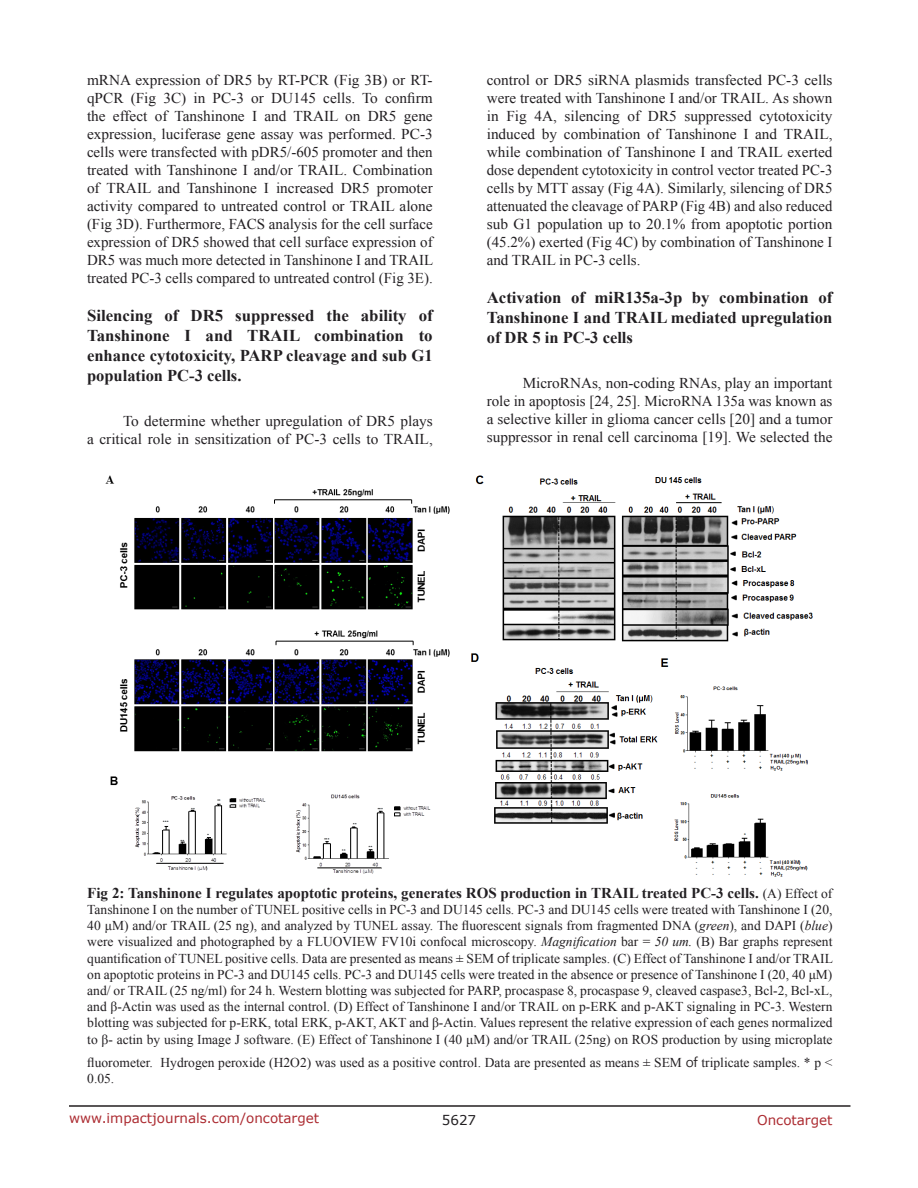
<style>
.page{position:relative;width:918px;height:1188px;background:#fff}
.page>*{position:absolute;margin:0;border:0;box-sizing:border-box;transform-origin:0 0}
.SubHeading{font:700 16.5px/19.8px "Times New Roman";color:#221f22;text-align:justify}
.BodyText{font:15px/18px "Times New Roman";color:#221f22;text-align:justify}
.FigureText{font:700 15px "Times New Roman";color:#221f22}
.FigureText-2{font:13.5px/16.2px "Times New Roman";color:#221f22;text-align:justify}
.t1{font:13.5px "Verdana";color:#ac2b31}
.t2{font:13.5px "Verdana";color:#221f22}
.s1{font-weight:400;font-size:13.5px}
.s2{font-style:italic}
.s3{color:#231f20}
.s4{font-family:"Malgun Gothic";color:#231f20}
</style>
<div class="page">
<hr style="left:69px;top:1105px;width:781px;height:2px;background:#231f20">
<img style="left:105px;top:475px;width:345px;height:399px">
<img style="left:471px;top:475px;width:342px;height:402px">
<p class="BodyText" style="left:87px;top:71px;width:348px">mRNA expression of DR5 by RT-PCR (Fig 3B) or RT&shy;qPCR (Fig 3C) in PC-3 or DU145 cells. To confirm the effect of Tanshinone I and TRAIL on DR5 gene expression, luciferase gene assay was performed. PC-3 cells were transfected with pDR5/-605 promoter and then treated with Tanshinone I and/or TRAIL. Combination of TRAIL and Tanshinone I increased DR5 promoter activity compared to untreated control or TRAIL alone (Fig 3D). Furthermore, FACS analysis for the cell surface expression of DR5 showed that cell surface expression of DR5 was much more detected in Tanshinone I and TRAIL treated PC-3 cells compared to untreated control (Fig 3E).</p>
<p class="SubHeading" style="left:87px;top:305px;width:347px">Silencing of DR5 suppressed the ability of Tanshinone I and TRAIL combination to enhance cytotoxicity, PARP cleavage and sub G1 population PC-3 cells.</p>
<p class="BodyText" style="left:87px;top:411px;width:347px;text-align:right">To determine whether upregulation of DR5 plays<br>a critical role in sensitization of PC-3 cells to TRAIL,</p>
<p class="BodyText" style="left:487px;top:71px;width:347px">control or DR5 siRNA plasmids transfected PC-3 cells were treated with Tanshinone I and/or TRAIL. As shown in Fig 4A, silencing of DR5 suppressed cytotoxicity induced by combination of Tanshinone I and TRAIL, while combination of Tanshinone I and TRAIL exerted dose dependent cytotoxicity in control vector treated PC-3 cells by MTT assay (Fig 4A). Similarly, silencing of DR5 attenuated the cleavage of PARP (Fig 4B) and also reduced sub G1 population up to 20.1% from apoptotic portion (45.2%) exerted (Fig 4C) by combination of Tanshinone I and TRAIL in PC-3 cells.</p>
<p class="SubHeading" style="left:487px;top:287px;width:347px">Activation of miR135a-3p by combination of Tanshinone I and TRAIL mediated upregulation of DR 5 in PC-3 cells</p>
<p class="BodyText" style="left:487px;top:374px;width:347px;text-indent:36px">MicroRNAs, non-coding RNAs, play an important role in apoptosis [24, 25]. MicroRNA 135a was known as a selective killer in glioma cancer cells [20] and a tumor suppressor in renal cell carcinoma [19]. We selected the</p>
<p class="FigureText" style="left:87px;top:882px;width:747px">Fig 2: Tanshinone I regulates apoptotic proteins, generates ROS production in TRAIL treated PC-3 cells. <span class="s1">(A) Effect of</span></p>
<p class="FigureText-2" style="left:87px;top:901px;width:747px">Tanshinone I on the number of TUNEL positive cells in PC-3 and DU145 cells. PC-3 and DU145 cells were treated with Tanshinone I (20, 40 μM) and/or TRAIL (25 ng), and analyzed by TUNEL assay. The fluorescent signals from fragmented DNA (<span class="s2">green</span>), and DAPI (<span class="s2">blue</span>) were visualized and photographed by a FLUOVIEW FV10i confocal microscopy. <span class="s2">Magnification</span> <span class="s3">bar =</span> <span class="s2">50 um.</span> (B) Bar graphs represent quantification of TUNEL positive cells. Data are presented as means ± SEM <span class="s4">of</span> triplicate samples. (C) Effect of Tanshinone I and/or TRAIL on apoptotic proteins in PC-3 and DU145 cells. PC-3 and DU145 cells were treated in the absence or presence of Tanshinone I (20, 40 μM) and/ or TRAIL (25 ng/ml) for 24 h. Western blotting was subjected for PARP, procaspase 8, procaspase 9, cleaved caspase3, Bcl-2, Bcl-xL, and β-Actin was used as the internal control. (D) Effect of Tanshinone I and/or TRAIL on p-ERK and p-AKT signaling in PC-3. Western blotting was subjected for p-ERK, total ERK, p-AKT, AKT and β-Actin. Values represent the relative expression of each genes normalized to β- actin by using Image J software. (E) Effect of Tanshinone I (40 μM) and/or TRAIL (25ng) on ROS production by using microplate</p>
<p class="FigureText-2" style="left:87px;top:1054px;width:747px">fluorometer. Hydrogen peroxide (H2O2) was used as a positive control. Data are presented as means ± SEM <span class="s4">of</span> triplicate samples. * p &lt;<br>0.05.</p>
<p class="t1" style="left:69px;top:1109px;width:252px">www.impactjournals.com/oncotarget</p>
<p class="t2" style="left:442px;top:1111px;width:36px">5627</p>
<p class="t1" style="left:757px;top:1111px;width:77px">Oncotarget</p>
</div>
